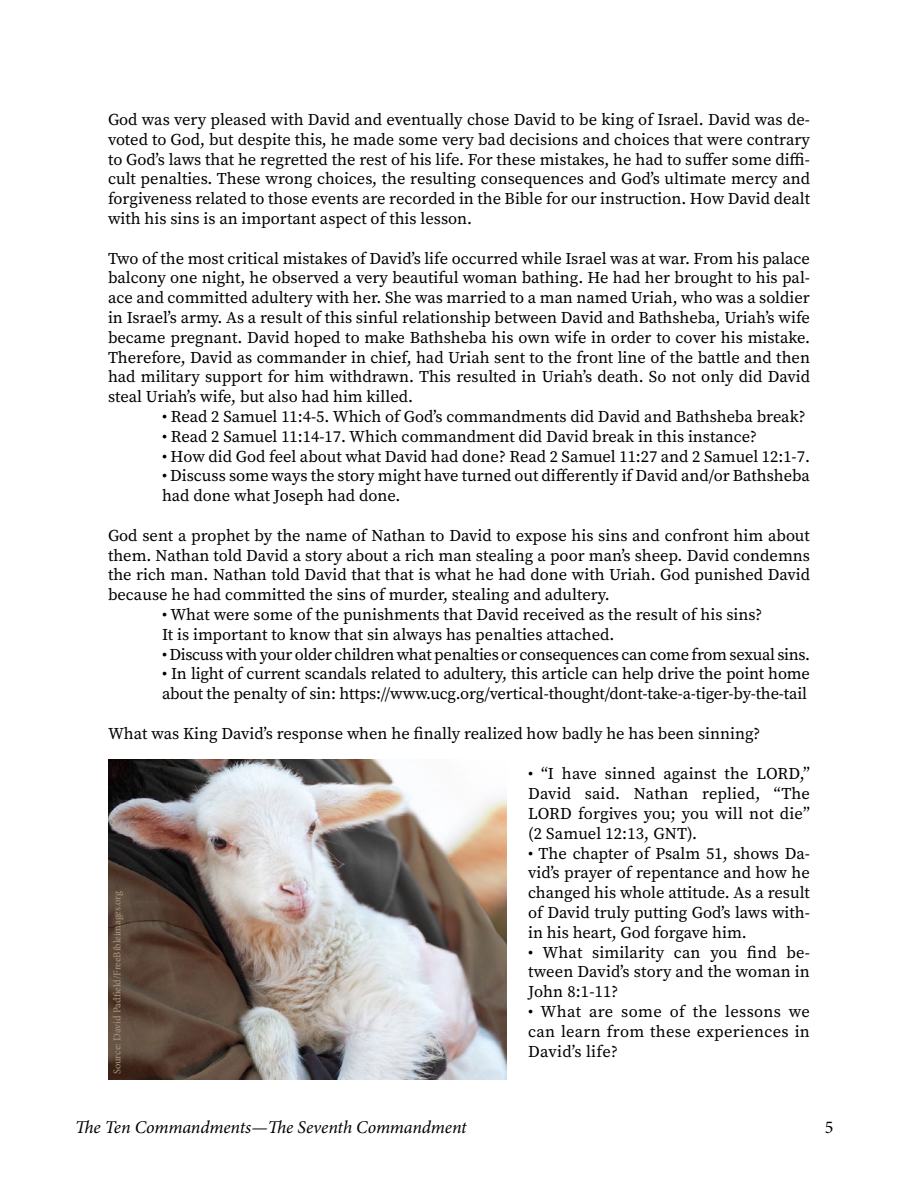
<style>
.page{position:relative;width:918px;height:1188px;background:#fff}
.page>*{position:absolute;margin:0;border:0;box-sizing:border-box;transform-origin:0 0}
.t1{font:italic 18px "Minion Pro";letter-spacing:-.005em;color:#000}
.t2{font:18px "Minion Pro";color:#000}
.Body_Text{font:16.5px/19.8px "Source Serif Pro";color:#000;text-align:justify}
.Body_Text-2{font:16.5px "Source Serif Pro";letter-spacing:-.02em;color:#000}
.t3{font:10.5px "Minion Pro";letter-spacing:-.005em;color:#b0967d}
</style>
<div class="page">
<img style="left:108px;top:759px;width:399px;height:321px">
<p class="Body_Text" style="left:108px;top:110px;width:704px">God was very pleased with David and eventually chose David to be king of Israel. David was de&shy;voted to God, but despite this, he made some very bad decisions and choices that were contrary to God’s laws that he regretted the rest of his life. For these mistakes, he had to suffer some diffi&shy;cult penalties. These wrong choices, the resulting consequences and God’s ultimate mercy and forgiveness related to those events are recorded in the Bible for our instruction. How David dealt with his sins is an important aspect of this lesson.</p>
<p class="Body_Text" style="left:108px;top:248px;width:704px">Two of the most critical mistakes of David’s life occurred while Israel was at war. From his palace balcony one night, he observed a very beautiful woman bathing. He had her brought to his pal&shy;ace and committed adultery with her. She was married to a man named Uriah, who was a soldier in Israel’s army. As a result of this sinful relationship between David and Bathsheba, Uriah’s wife became pregnant. David hoped to make Bathsheba his own wife in order to cover his mistake.<br>Therefore, David as commander in chief, had Uriah sent to the front line of the battle and then had military support for him withdrawn. This resulted in Uriah’s death. So not only did David steal Uriah’s wife, but also had him killed.</p>
<p class="Body_Text" style="left:162px;top:407px;width:645px">• Read 2 Samuel 11:4-5. Which of God’s commandments did David and Bathsheba break?</p>
<p class="Body_Text" style="left:162px;top:426px;width:597px">• Read 2 Samuel 11:14-17. Which commandment did David break in this instance?</p>
<p class="Body_Text" style="left:162px;top:446px;width:650px">• How did God feel about what David had done? Read 2 Samuel 11:27 and 2 Samuel 12:1-7.</p>
<p class="Body_Text" style="left:162px;top:466px;width:649px">• Discuss some ways the story might have turned out differently if David and/or Bathsheba had done what Joseph had done.</p>
<p class="Body_Text" style="left:108px;top:525px;width:704px">God sent a prophet by the name of Nathan to David to expose his sins and confront him about them. Nathan told David a story about a rich man stealing a poor man’s sheep. David condemns the rich man. Nathan told David that that is what he had done with Uriah. God punished David because he had committed the sins of murder, stealing and adultery.</p>
<p class="Body_Text" style="left:162px;top:605px;width:602px">• What were some of the punishments that David received as the result of his sins?</p>
<p class="Body_Text" style="left:162px;top:624px;width:454px">It is important to know that sin always has penalties attached.</p>
<p class="Body_Text-2" style="left:162px;top:643px;width:650px">• Discuss with your older children what penalties or consequences can come from sexual sins.</p>
<p class="Body_Text" style="left:162px;top:664px;width:650px">• In light of current scandals related to adultery, this article can help drive the point home about the penalty of sin: https://www.ucg.org/vertical-thought/dont-take-a-tiger-by-the-tail</p>
<p class="Body_Text" style="left:108px;top:723px;width:654px">What was King David’s response when he finally realized how badly he has been sinning?</p>
<p class="Body_Text" style="left:528px;top:764px;width:283px">• “I have sinned against the LORD,” David said. Nathan replied, “The LORD forgives you; you will not die” (2 Samuel 12:13, GNT).</p>
<p class="Body_Text" style="left:528px;top:843px;width:283px">• The chapter of Psalm 51, shows Da&shy;vid’s prayer of repentance and how he changed his whole attitude. As a result of David truly putting God’s laws with&shy;in his heart, God forgave him.</p>
<p class="Body_Text" style="left:528px;top:942px;width:283px">• What similarity can you find be&shy;tween David’s story and the woman in John 8:1-11?</p>
<p class="Body_Text" style="left:528px;top:1002px;width:283px">• What are some of the lessons we can learn from these experiences in David’s life?</p>
<p class="t3" style="left:110px;top:1074px;width:185px;rotate:-90deg">Source: David Padfield/FreeBibleimages.org</p>
<p class="t1" style="left:75px;top:1115px;width:393px">The Ten Commandments—The Seventh Commandment</p>
<p class="t2" style="left:825px;top:1115px;width:10px">5</p>
</div>
